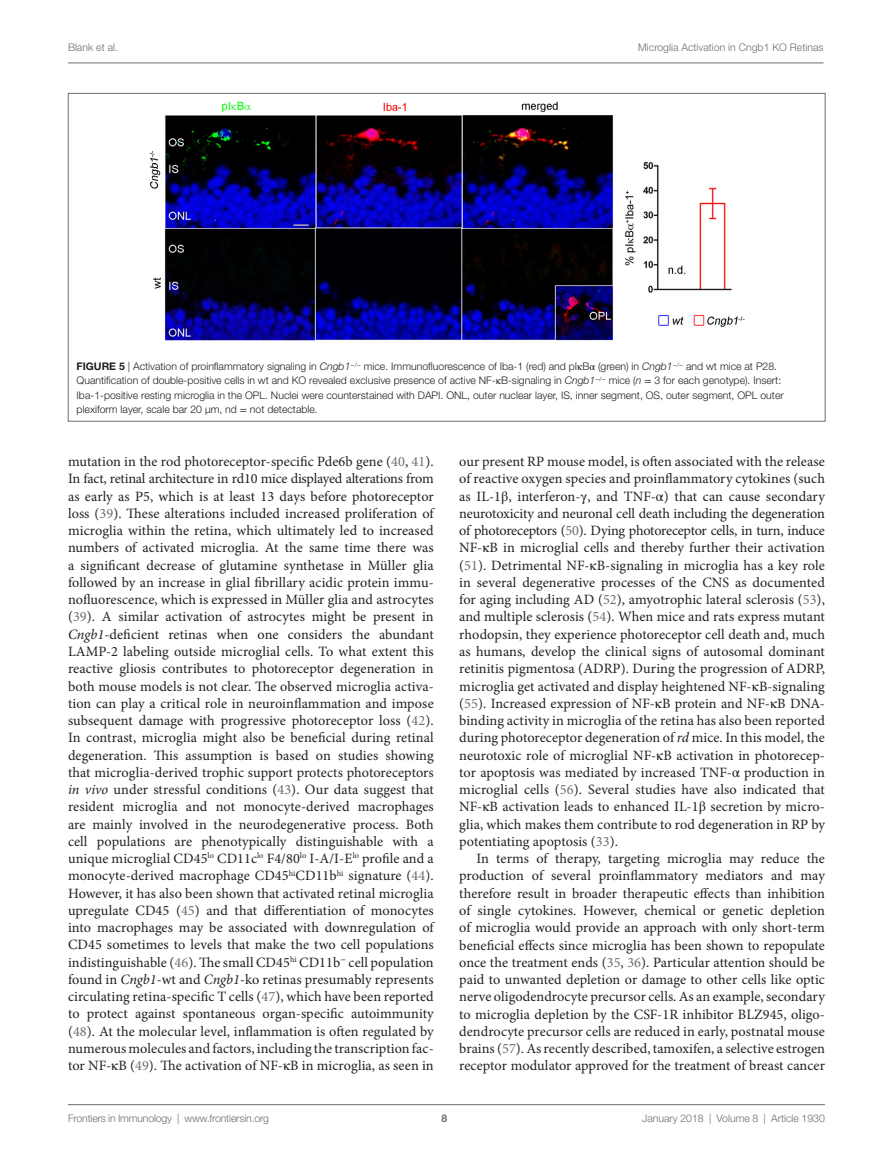
<style>
.page{position:relative;width:893px;height:1170px;background:#fff}
.page>*{position:absolute;margin:0;border:0;box-sizing:border-box;transform-origin:0 0}
.t1{font:14.25px/17.2px "Minion Pro";letter-spacing:.005em;color:#231f20;text-align:justify}
.t2{font:300 10.5px/14.2px "Helvetica Neue LT Std";color:#231f20}
.t3{font:300 10.5px "Helvetica Neue LT Std";color:#6c6d70}
.t4{font:700 10.5px "Helvetica Neue LT Std";color:#6c6d70}
.s1{font-weight:700}
.s2{font-style:italic}
.s3{font-family:"STIX General";font-weight:400}
.s4{color:#6c6d70}
.s5{font-family:"STIX General"}
</style>
<div class="page">
<img style="left:149px;top:102px;width:595px;height:238px">
<hr style="left:68px;top:63px;width:756px;height:1px;background:#6c6d70">
<hr style="left:68px;top:1104px;width:757px;height:1px;background:#6c6d70">
<p class="t3" style="left:68px;top:41px;width:51px">Blank et al.</p>
<p class="t3" style="left:638px;top:41px;width:187px">Microglia Activation in Cngb1 KO Retinas</p>
<p class="t2" style="left:77px;top:359px;width:709px"><span class="s1">FIG URE 5</span> | Activation of proinflammatory signaling in <span class="s2">Cngb1</span><sup>−</sup><sup>/</sup><sup>−</sup> mice. Immunofluorescence of Iba-1 (red) and pI<span class="s3">κ</span>B<span class="s3">α</span> (green) in <span class="s2">Cngb1</span><sup>−</sup><sup>/</sup><sup>−</sup> and wt mice at P28.<br>Quantification of double-positive cells in wt and KO revealed exclusive presence of active NF-<span class="s3">κ</span>B-signaling in <span class="s2">Cngb1</span><sup>−</sup><sup>/</sup><sup>−</sup> mice (<span class="s2">n</span> <span class="s3">=</span> 3 for each genotype). Insert:<br>Iba-1-positive resting microglia in the OPL. Nuclei were counterstained with DAPI. ONL, outer nuclear layer, IS, inner segment, OS, outer segment, OPL outer plexiform layer, scale bar 20 µm, nd <span class="s3">=</span> not detectable.</p>
<p class="t1" style="left:68px;top:453px;width:367px">mutation in the rod photoreceptor-specific Pde6b gene (<span class="s4">40</span>, <span class="s4">41</span>).<br>In fact, retinal architecture in rd10 mice displayed alterations from as early as P5, which is at least 13 days before photoreceptor loss (<span class="s4">39</span>). These alterations included increased proliferation of microglia within the retina, which ultimately led to increased numbers of activated microglia. At the same time there was a significant decrease of glutamine synthetase in Müller glia followed by an increase in glial fibrillary acidic protein immu&shy;nofluorescence, which is expressed in Müller glia and astrocytes (<span class="s4">39</span>). A similar activation of astrocytes might be present in <span class="s2">Cngb1</span>-deficient retinas when one considers the abundant LAMP-2 labeling outside microglial cells. To what extent this reactive gliosis contributes to photoreceptor degeneration in both mouse models is not clear. The observed microglia activa&shy;tion can play a critical role in neuroinflammation and impose subsequent damage with progressive photoreceptor loss (<span class="s4">42</span>).<br>In contrast, microglia might also be beneficial during retinal degeneration. This assumption is based on studies showing that microglia-derived trophic support protects photoreceptors <span class="s2">in vivo</span> under stressful conditions (<span class="s4">43</span>). Our data suggest that resident microglia and not monocyte-derived macrophages are mainly involved in the neurodegenerative process. Both cell populations are phenotypically distinguishable with a unique microglial CD45<sup>lo</sup> CD11c<sup>lo</sup> F4/80<sup>lo</sup> I-A/I-E<sup>lo</sup> profile and a monocyte-derived macrophage CD45<sup>hi</sup>CD11b<sup>hi</sup> signature (<span class="s4">44</span>).<br>However, it has also been shown that activated retinal microglia upregulate CD45 (<span class="s4">45</span>) and that differentiation of monocytes into macrophages may be associated with downregulation of CD45 sometimes to levels that make the two cell populations indistinguishable (<span class="s4">46</span>). The small CD45<sup>hi</sup> CD11b<sup>−</sup> cell population found in <span class="s2">Cngb1-</span>wt and <span class="s2">Cngb1-</span>ko retinas presumably represents circulating retina-specific T cells (<span class="s4">47</span>), which have been reported to protect against spontaneous organ-specific autoimmunity (<span class="s4">48</span>). At the molecular level, inflammation is often regulated by numerous molecules and factors, including the transcription fac&shy;tor NF-<span class="s5">κ</span>B (<span class="s4">49</span>). The activation of NF-<span class="s5">κ</span>B in microglia, as seen in</p>
<p class="t1" style="left:459px;top:453px;width:367px">our present RP mouse model, is often associated with the release of reactive oxygen species and proinflammatory cytokines (such as IL-1<span class="s5">β</span>, interferon-<span class="s5">γ</span>, and TNF-<span class="s5">α</span>) that can cause secondary neurotoxicity and neuronal cell death including the degeneration of photoreceptors (<span class="s4">50</span>). Dying photoreceptor cells, in turn, induce NF-<span class="s5">κ</span>B in microglial cells and thereby further their activation (<span class="s4">51</span>). Detrimental NF-<span class="s5">κ</span>B-signaling in microglia has a key role in several degenerative processes of the CNS as documented for aging including AD (<span class="s4">52</span>), amyotrophic lateral sclerosis (<span class="s4">53</span>), and multiple sclerosis (<span class="s4">54</span>). When mice and rats express mutant rhodopsin, they experience photoreceptor cell death and, much as humans, develop the clinical signs of autosomal dominant retinitis pigmentosa (ADRP). During the progression of ADRP, microglia get activated and display heightened NF-<span class="s5">κ</span>B-signaling (<span class="s4">55</span>). Increased expression of NF-<span class="s5">κ</span>B protein and NF-<span class="s5">κ</span>B DNA&shy;binding activity in microglia of the retina has also been reported during photoreceptor degeneration of <span class="s2">rd</span> mice. In this model, the neurotoxic role of microglial NF-<span class="s5">κ</span>B activation in photorecep&shy;tor apoptosis was mediated by increased TNF-<span class="s5">α</span> production in microglial cells (<span class="s4">56</span>). Several studies have also indicated that NF-<span class="s5">κ</span>B activation leads to enhanced IL-1<span class="s5">β</span> secretion by micro&shy;glia, which makes them contribute to rod degeneration in RP by potentiating apoptosis (<span class="s4">33</span>).</p>
<p class="t1" style="left:459px;top:850px;width:367px;text-indent:17px">In terms of therapy, targeting microglia may reduce the production of several proinflammatory mediators and may therefore result in broader therapeutic effects than inhibition of single cytokines. However, chemical or genetic depletion of microglia would provide an approach with only short-term beneficial effects since microglia has been shown to repopulate once the treatment ends (<span class="s4">35</span>, <span class="s4">36</span>). Particular attention should be paid to unwanted depletion or damage to other cells like optic nerve oligodendrocyte precursor cells. As an example, secondary to microglia depletion by the CSF-1R inhibitor BLZ945, oligo&shy;dendrocyte precursor cells are reduced in early, postnatal mouse brains (<span class="s4">57</span>). As recently described, tamoxifen, a selective estrogen receptor modulator approved for the treatment of breast cancer</p>
<p class="t3" style="left:68px;top:1111px;width:203px">Frontiers in Immunology | www.frontiersin.org</p>
<p class="t3" style="left:642px;top:1111px;width:184px">January 2018 | Volume 8 | Article 1930</p>
<p class="t4" style="left:441px;top:1111px;width:7px">8</p>
</div>
